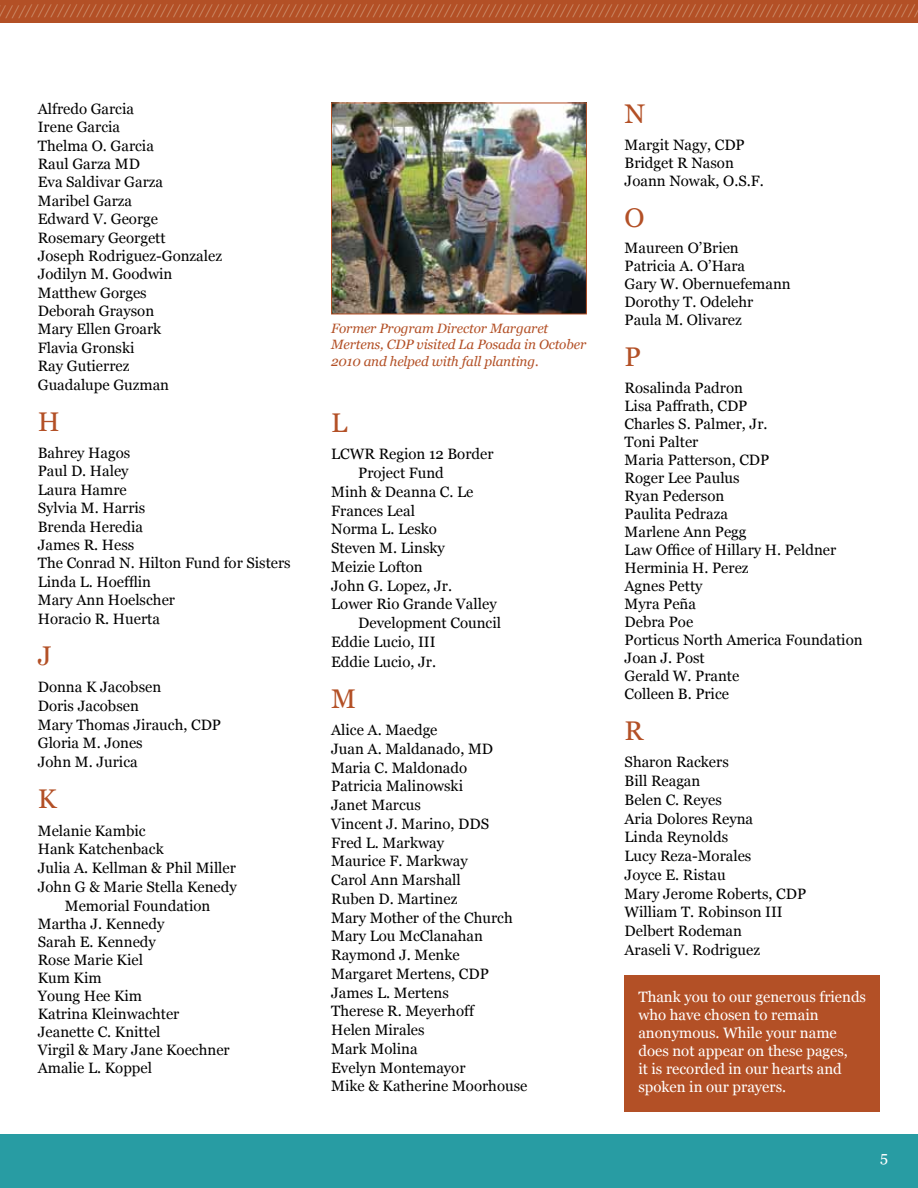
<style>
.page{position:relative;width:918px;height:1188px;background:#fff}
.page>*{position:absolute;margin:0;border:0;box-sizing:border-box;transform-origin:0 0}
.t1{font:27px "Georgia";color:#b35026}
.t2{font:italic 18px "Times New Roman";color:#d29a79}
.t3{font:15px/18.8px "Georgia";color:#000}
.t4{font:15px/18px "Georgia";color:#fff}
.t5{font:italic 13.5px/16.2px "Georgia";letter-spacing:-.01em;color:#b35026}
</style>
<div class="page">
<img style="left:333px;top:105px;width:252px;height:207px">
<div style="left:331px;top:103px;width:256px;height:211px;border:1px solid #b35026"></div>
<div style="left:0;top:1134px;width:918px;height:54px;background:#289ca3"></div>
<div style="left:0;top:0;width:918px;height:22px;background:#b35026"></div>
<div style="left:625px;top:975px;width:255px;height:137px;background:#b35026"></div>
<p class="t2" style="left:0;top:-1px;width:922px">///////////////////////////////////////////////////////////////////////////////////////////////////////////////////////////////////////////////</p>
<p class="t3" style="left:38px;top:100px;width:186px">Alfredo Garcia<br>Irene Garcia<br>Thelma O. Garcia<br>Raul Garza MD<br>Eva Saldivar Garza<br>Maribel Garza<br>Edward V. George<br>Rosemary Georgett<br>Joseph Rodriguez-Gonzalez<br>Jodilyn M. Goodwin<br>Matthew Gorges<br>Deborah Grayson<br>Mary Ellen Groark<br>Flavia Gronski<br>Ray Gutierrez<br>Guadalupe Guzman</p>
<h1 class="t1" style="left:38px;top:406px;width:24px">H</h1>
<p class="t3" style="left:38px;top:444px;width:254px">Bahrey Hagos<br>Paul D. Haley<br>Laura Hamre<br>Sylvia M. Harris<br>Brenda Heredia<br>James R. Hess<br>The Conrad N. Hilton Fund for Sisters<br>Linda L. Hoefflin<br>Mary Ann Hoelscher<br>Horacio R. Huerta</p>
<h1 class="t1" style="left:38px;top:640px;width:15px">J</h1>
<p class="t3" style="left:38px;top:678px;width:185px">Donna K Jacobsen<br>Doris Jacobsen<br>Mary Thomas Jirauch, CDP<br>Gloria M. Jones<br>John M. Jurica</p>
<h1 class="t1" style="left:38px;top:784px;width:20px">K</h1>
<p class="t3" style="left:38px;top:821px;width:109px">Melanie Kambic</p>
<p class="t3" style="left:38px;top:840px;width:127px">Hank Katchenback</p>
<p class="t3" style="left:38px;top:859px;width:200px">Julia A. Kellman &amp; Phil Miller</p>
<p class="t3" style="left:38px;top:877px;width:201px">John G &amp; Marie Stella Kenedy</p>
<p class="t3" style="left:65px;top:896px;width:147px">Memorial Foundation</p>
<p class="t3" style="left:38px;top:914px;width:128px">Martha J. Kennedy</p>
<p class="t3" style="left:38px;top:932px;width:120px">Sarah E. Kennedy</p>
<p class="t3" style="left:38px;top:950px;width:107px">Rose Marie Kiel</p>
<p class="t3" style="left:38px;top:968px;width:65px">Kum Kim</p>
<p class="t3" style="left:38px;top:986px;width:106px">Young Hee Kim</p>
<p class="t3" style="left:38px;top:1004px;width:143px">Katrina Kleinwachter</p>
<p class="t3" style="left:38px;top:1022px;width:124px">Jeanette C. Knittel</p>
<p class="t3" style="left:38px;top:1040px;width:193px">Virgil &amp; Mary Jane Koechner</p>
<p class="t3" style="left:38px;top:1058px;width:116px">Amalie L. Koppel</p>
<p class="t5" style="left:331px;top:320px;width:257px">Former Program Director Margaret<br>Mertens, CDP visited La Posada in October<br>2010 and helped with fall planting.</p>
<h1 class="t1" style="left:331px;top:407px;width:18px">L</h1>
<p class="t3" style="left:331px;top:445px;width:164px">LCWR Region 12 Border</p>
<p class="t3" style="left:358px;top:463px;width:87px">Project Fund</p>
<p class="t3" style="left:331px;top:482px;width:144px">Minh &amp; Deanna C. Le</p>
<p class="t3" style="left:331px;top:501px;width:85px">Frances Leal</p>
<p class="t3" style="left:331px;top:520px;width:107px">Norma L. Lesko</p>
<p class="t3" style="left:331px;top:538px;width:115px">Steven M. Linsky</p>
<p class="t3" style="left:331px;top:557px;width:93px">Meizie Lofton</p>
<p class="t3" style="left:331px;top:576px;width:122px">John G. Lopez, Jr.</p>
<p class="t3" style="left:331px;top:595px;width:167px">Lower Rio Grande Valley</p>
<p class="t3" style="left:358px;top:613px;width:144px">Development Council</p>
<p class="t3" style="left:331px;top:632px;width:106px">Eddie Lucio, III</p>
<p class="t3" style="left:331px;top:652px;width:106px">Eddie Lucio, Jr.</p>
<h1 class="t1" style="left:331px;top:683px;width:27px">M</h1>
<p class="t3" style="left:331px;top:720px;width:198px">Alice A. Maedge<br>Juan A. Maldanado, MD<br>Maria C. Maldonado<br>Patricia Malinowski<br>Janet Marcus<br>Vincent J. Marino, DDS<br>Fred L. Markway<br>Maurice F. Markway<br>Carol Ann Marshall<br>Ruben D. Martinez<br>Mary Mother of the Church<br>Mary Lou McClanahan<br>Raymond J. Menke<br>Margaret Mertens, CDP<br>James L. Mertens<br>Therese R. Meyerhoff<br>Helen Mirales<br>Mark Molina<br>Evelyn Montemayor<br>Mike &amp; Katherine Moorhouse</p>
<h1 class="t1" style="left:625px;top:98px;width:22px">N</h1>
<p class="t3" style="left:625px;top:135px;width:141px;line-height:18px">Margit Nagy, CDP<br>Bridget R Nason<br>Joann Nowak, O.S.F.</p>
<h1 class="t1" style="left:625px;top:202px;width:22px">O</h1>
<p class="t3" style="left:625px;top:239px;width:168px;line-height:18px">Maureen O’Brien<br>Patricia A. O’Hara<br>Gary W. Obernuefemann<br>Dorothy T. Odelehr<br>Paula M. Olivarez</p>
<h1 class="t1" style="left:625px;top:342px;width:18px">P</h1>
<p class="t3" style="left:625px;top:379px;width:240px;line-height:18px">Rosalinda Padron<br>Lisa Paffrath, CDP<br>Charles S. Palmer, Jr.<br>Toni Palter<br>Maria Patterson, CDP<br>Roger Lee Paulus<br>Ryan Pederson<br>Paulita Pedraza<br>Marlene Ann Pegg<br>Law Office of Hillary H. Peldner<br>Herminia H. Perez<br>Agnes Petty<br>Myra Peña<br>Debra Poe<br>Porticus North America Foundation<br>Joan J. Post<br>Gerald W. Prante<br>Colleen B. Price</p>
<h1 class="t1" style="left:625px;top:715px;width:20px">R</h1>
<p class="t3" style="left:625px;top:753px;width:183px">Sharon Rackers<br>Bill Reagan<br>Belen C. Reyes<br>Aria Dolores Reyna<br>Linda Reynolds<br>Lucy Reza-Morales<br>Joyce E. Ristau<br>Mary Jerome Roberts, CDP<br>William T. Robinson III<br>Delbert Rodeman<br>Araseli V. Rodriguez</p>
<p class="t4" style="left:638px;top:988px;width:229px">Thank you to our generous friends who have chosen to remain anonymous. While your name does not appear on these pages,<br>it is recorded in our hearts and spoken in our prayers.</p>
<p class="t4" style="left:880px;top:1147px;width:10px">35</p>
</div>
